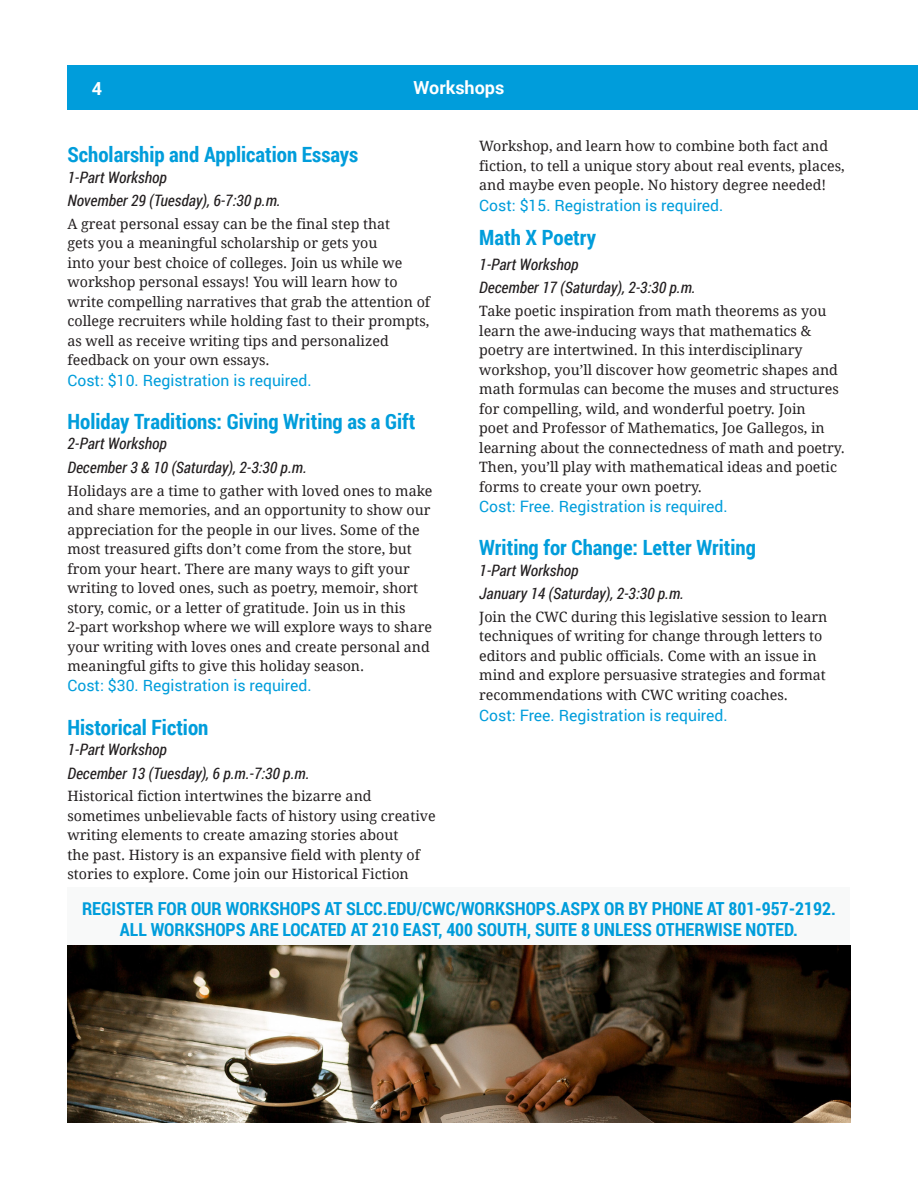
<style>
.page{position:relative;width:918px;height:1188px;background:#fff}
.page>*{position:absolute;margin:0;border:0;box-sizing:border-box;transform-origin:0 0}
.Workshop_Title{font:700 21px "Roboto Condensed";color:#009ddb}
.Workshop_Cost_and_Re{font:700 21px "Roboto Condensed";color:#009ddb}
.Subtitle{font:700 18px "Roboto Condensed";color:#009ddb}
.Page_Title{font:700 18px "Roboto";color:#fff}
.Subsubtitle{font:italic 15.75px "Roboto Condensed";color:#231f20}
.Workshop_Cost_and_Re-2{font:15.75px "Roboto";color:#009ddb}
.Workshop_Description{font:14.25px/19.5px "Droid Serif";color:#231f20}
</style>
<div class="page">
<div style="left:68px;top:65px;width:850px;height:45px;background:#009ddb"></div>
<div style="left:68px;top:887px;width:782px;height:63px;background:#f8f9f9"></div>
<img style="left:68px;top:945px;width:782px;height:178px">
<p class="Page_Title" style="left:92px;top:76px;width:12px">4</p>
<p class="Page_Title" style="left:414px;top:75px;width:92px">Workshops</p>
<p class="Workshop_Title" style="left:68px;top:140px;width:292px">Scholarship and Application Essays</p>
<p class="Subsubtitle" style="left:68px;top:166px;width:101px">1-Part Workshop</p>
<p class="Subsubtitle" style="left:68px;top:190px;width:215px">November 29 (Tuesday), 6-7:30 p.m.</p>
<p class="Workshop_Description" style="left:68px;top:214px;width:364px">A great personal essay can be the final step that<br>gets you a meaningful scholarship or gets you<br>into your best choice of colleges. Join us while we workshop personal essays! You will learn how to write compelling narratives that grab the attention of college recruiters while holding fast to their prompts, as well as receive writing tips and personalized feedback on your own essays.</p>
<p class="Workshop_Cost_and_Re-2" style="left:68px;top:369px;width:246px">Cost: $10. Registration is required.</p>
<p class="Workshop_Title" style="left:68px;top:407px;width:350px">Holiday Traditions: Giving Writing as a Gift</p>
<p class="Subsubtitle" style="left:68px;top:433px;width:101px">2-Part Workshop</p>
<p class="Subsubtitle" style="left:68px;top:456px;width:241px">December 3 &amp; 10 (Saturday), 2-3:30 p.m.</p>
<p class="Workshop_Description" style="left:68px;top:481px;width:366px">Holidays are a time to gather with loved ones to make and share memories, and an opportunity to show our appreciation for the people in our lives. Some of the most treasured gifts don’t come from the store, but from your heart. There are many ways to gift your writing to loved ones, such as poetry, memoir, short story, comic, or a letter of gratitude. Join us in this 2-part workshop where we will explore ways to share your writing with loves ones and create personal and meaningful gifts to give this holiday season.</p>
<p class="Workshop_Cost_and_Re-2" style="left:68px;top:675px;width:246px">Cost: $30. Registration is required.</p>
<p class="Workshop_Title" style="left:68px;top:713px;width:142px">Historical Fiction</p>
<p class="Subsubtitle" style="left:68px;top:739px;width:101px">1-Part Workshop</p>
<p class="Subsubtitle" style="left:68px;top:762px;width:243px">December 13 (Tuesday), 6 p.m.-7:30 p.m.</p>
<p class="Workshop_Description" style="left:68px;top:787px;width:370px">Historical fiction intertwines the bizarre and sometimes unbelievable facts of history using creative writing elements to create amazing stories about<br>the past. History is an expansive field with plenty of stories to explore. Come join our Historical Fiction</p>
<p class="Workshop_Description" style="left:479px;top:137px;width:367px">Workshop, and learn how to combine both fact and fiction, to tell a unique story about real events, places, and maybe even people. No history degree needed!</p>
<p class="Workshop_Cost_and_Re-2" style="left:479px;top:194px;width:246px">Cost: $15. Registration is required.</p>
<p class="Workshop_Cost_and_Re" style="left:479px;top:223px;width:118px">Math X Poetry</p>
<p class="Subsubtitle" style="left:479px;top:253px;width:101px">1-Part Workshop</p>
<p class="Subsubtitle" style="left:479px;top:277px;width:218px">December 17 (Saturday), 2-3:30 p.m.</p>
<p class="Workshop_Description" style="left:479px;top:301px;width:367px">Take poetic inspiration from math theorems as you learn the awe-inducing ways that mathematics &amp; poetry are intertwined. In this interdisciplinary workshop, you’ll discover how geometric shapes and math formulas can become the muses and structures for compelling, wild, and wonderful poetry. Join<br>poet and Professor of Mathematics, Joe Gallegos, in learning about the connectedness of math and poetry.<br>Then, you’ll play with mathematical ideas and poetic forms to create your own poetry.</p>
<p class="Workshop_Cost_and_Re-2" style="left:479px;top:495px;width:250px">Cost: Free. Registration is required.</p>
<p class="Workshop_Title" style="left:479px;top:533px;width:278px">Writing for Change: Letter Writing</p>
<p class="Subsubtitle" style="left:479px;top:559px;width:101px">1-Part Workshop</p>
<p class="Subsubtitle" style="left:479px;top:583px;width:206px">January 14 (Saturday), 2-3:30 p.m.</p>
<p class="Workshop_Description" style="left:479px;top:607px;width:350px">Join the CWC during this legislative session to learn techniques of writing for change through letters to editors and public officials. Come with an issue in mind and explore persuasive strategies and format recommendations with CWC writing coaches.</p>
<p class="Workshop_Cost_and_Re-2" style="left:479px;top:704px;width:250px">Cost: Free. Registration is required.</p>
<p class="Subtitle" style="left:82px;top:896px;width:755px">REGISTER FOR OUR WORKSHOPS AT SLCC.EDU/CWC/WORKSHOPS.ASPX OR BY PHONE AT 801-957-2192.</p>
<p class="Subtitle" style="left:120px;top:917px;width:680px">ALL WORKSHOPS ARE LOCATED AT 210 EAST, 400 SOUTH, SUITE 8 UNLESS OTHERWISE NOTED.</p>
</div>
